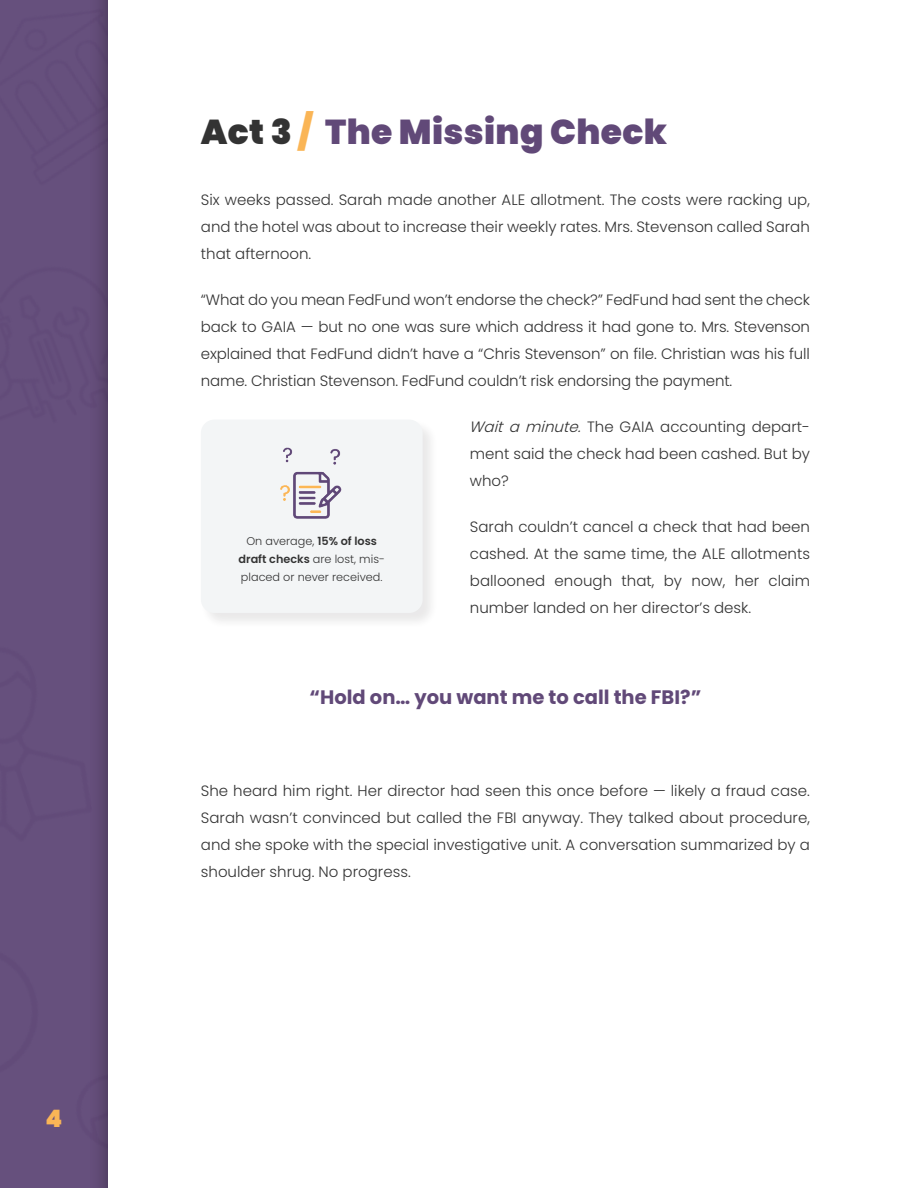
<style>
.page{position:relative;width:918px;height:1188px;background:#fff}
.page>*{position:absolute;margin:0;border:0;box-sizing:border-box;transform-origin:0 0}
.Subtitle{font:900 34.5px "Poppins";letter-spacing:.01em;color:#614978}
.Numbers{font:900 24px "Poppins";color:#fab556}
.t1{font:700 19.5px "Poppins";color:#614978}
.t2{font:300 15px/27px "Poppins";color:#333;text-align:justify}
.t3{font:300 11.25px/18px "Poppins";color:#333;text-align:center}
.s1{color:#333}
.s2{color:#fab556}
.s3{font-style:italic}
.s4{font-weight:600}
</style>
<div class="page">
<div style="left:200px;top:419px;width:238px;height:210px;background:#f3f5f6"></div>
<div style="left:0;top:0;width:109px;height:1188px;background:#66507d"></div>
<img style="left:280px;top:447px;width:62px;height:72px">
<p class="Numbers" style="left:46px;top:1104px;width:18px">4</p>
<p class="Subtitle" style="left:201px;top:112px;width:468px"><span class="s1">Act 3</span> <span class="s2">/</span> The Missing Check</p>
<p class="t2" style="left:201px;top:186px;width:611px">Six weeks passed. Sarah made another ALE allotment. The costs were racking up, and the hotel was about to increase their weekly rates. Mrs. Stevenson called Sarah that afternoon.</p>
<p class="t2" style="left:201px;top:286px;width:611px">“What do you mean FedFund won’t endorse the check?” FedFund had sent the check back to GAIA — but no one was sure which address it had gone to. Mrs. Stevenson explained that FedFund didn’t have a “Chris Stevenson” on file. Christian was his full name. Christian Stevenson. FedFund couldn’t risk endorsing the payment.</p>
<p class="t2" style="left:470px;top:413px;width:342px"><span class="s3">Wait a minute.</span> The GAIA accounting depart&shy;ment said the check had been cashed. But by who?</p>
<p class="t2" style="left:470px;top:513px;width:342px">Sarah couldn’t cancel a check that had been cashed. At the same time, the ALE allotments ballooned enough that, by now, her claim number landed on her director’s desk.</p>
<p class="t3" style="left:239px;top:532px;width:148px">On average, <span class="s4">15% of loss draft checks</span> are lost, mis&shy;placed or never received.</p>
<p class="t1" style="left:310px;top:686px;width:393px">“Hold on… you want me to call the FBI?”</p>
<p class="t2" style="left:201px;top:778px;width:611px">She heard him right. Her director had seen this once before — likely a fraud case.<br>Sarah wasn’t convinced but called the FBI anyway. They talked about procedure, and she spoke with the special investigative unit. A conversation summarized by a shoulder shrug. No progress.</p>
</div>
